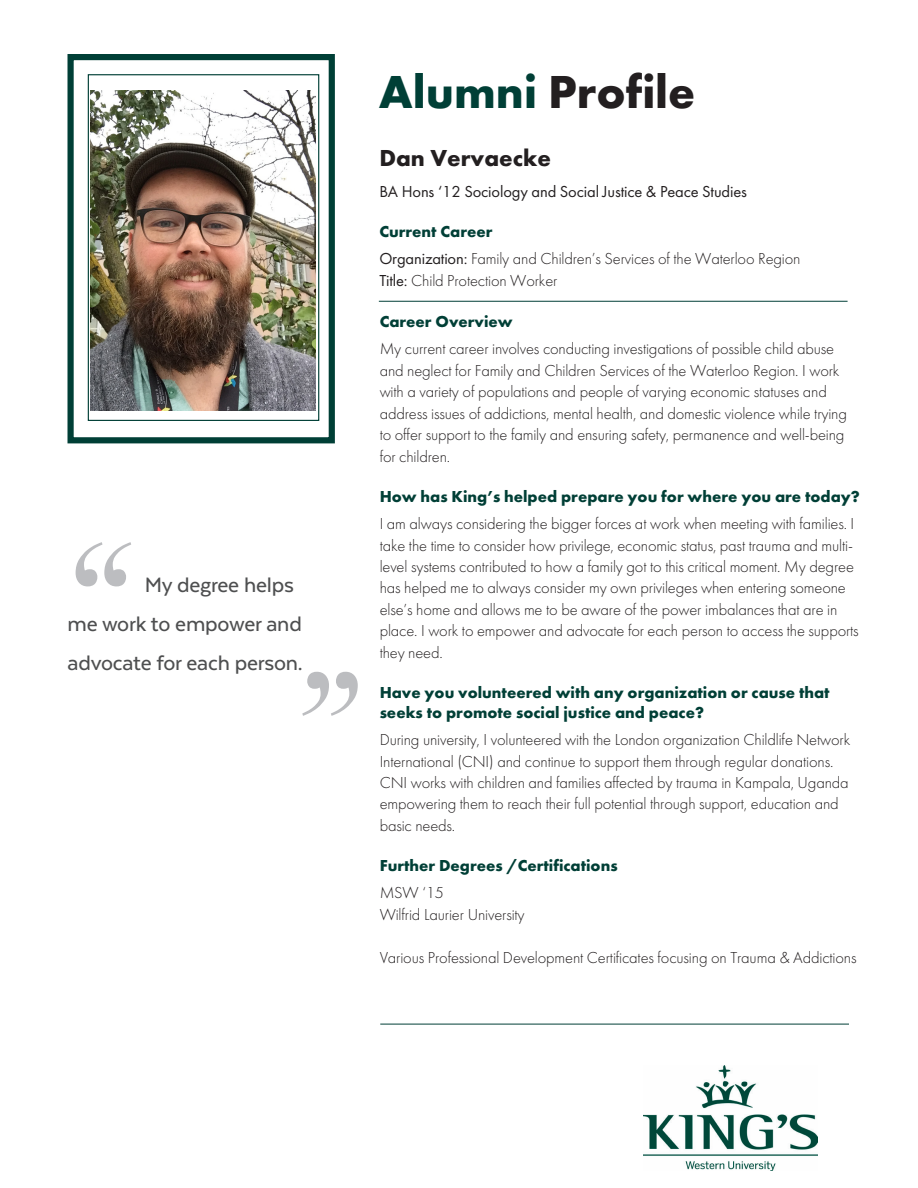
<style>
.page{position:relative;width:918px;height:1188px;background:#fff}
.page>*{position:absolute;margin:0;border:0;box-sizing:border-box;transform-origin:0 0}
.t1{font:700 48px "Futura PT";color:#231f20}
.t2{font:500 24px/39px "Texta";letter-spacing:-.01em;color:#4e4f50}
.t3{font:700 24px "Futura PT";color:#231f20}
.t4{font:300 16.5px/21.5px "Futura PT";letter-spacing:-.01em;color:#231f20}
.t5{font:700 16.5px/19.8px "Futura PT";color:#003f36}
.t6{font:16.5px "Futura PT";letter-spacing:-.01em;color:#231f20}
.s1{color:#003f36}
.s2{font-weight:700;color:#003f36}
.s3{font-weight:400}
.s4{font-weight:300;color:#231f20}
</style>
<div class="page">
<div style="left:88px;top:74px;width:231px;height:347px;border:1px solid #003f36"></div>
<div style="left:68px;top:54px;width:267px;height:389px;border:6px solid #003f36"></div>
<svg style="left:76px;top:542px;width:55px;height:44px"></svg>
<svg style="left:302px;top:672px;width:56px;height:44px"></svg>
<img style="left:644px;top:1066px;width:174px;height:105px">
<hr style="left:379px;top:301px;width:469px;height:1px;background:#003f36">
<hr style="left:380px;top:1024px;width:469px;height:1px;background:#003f36">
<img style="left:91px;top:90px;width:224px;height:320px">
<p class="t2" style="left:68px;top:565px;width:237px;text-indent:77px">My degree helps me work to empower and advocate for each person.</p>
<p class="t1" style="left:379px;top:61px;width:318px"><span class="s1">Alumni</span> Profile</p>
<p class="t3" style="left:379px;top:143px;width:173px">Dan Vervaecke</p>
<p class="t6" style="left:379px;top:181px;width:369px">BA Hons ‘12 Sociology and Social Justice &amp; Peace Studies</p>
<p class="t4" style="left:379px;top:217px;width:423px;line-height:27.6px"><span class="s2">Current Career<br></span><span class="s3">Organization:</span> Family and Children’s Services of the Waterloo Region</p>
<p class="t4" style="left:379px;top:270px;width:180px"><span class="s3">Title:</span> Child Protection Worker</p>
<p class="t4" style="left:380px;top:308px;width:456px;line-height:27.6px"><span class="s2">Career Overview<br></span>My current career involves conducting investigations of possible child abuse</p>
<p class="t4" style="left:380px;top:360px;width:469px">and neglect for Family and Children Services of the Waterloo Region. I work with a variety of populations and people of varying economic statuses and address issues of addictions, mental health, and domestic violence while trying to offer support to the family and ensuring safety, permanence and well-being for children.</p>
<p class="t4" style="left:380px;top:482px;width:482px;line-height:27.6px"><span class="s2">How has King’s helped prepare you for where you are today?<br></span>I am always considering the bigger forces at work when meeting with families. I</p>
<p class="t4" style="left:380px;top:534px;width:481px">take the time to consider how privilege, economic status, past trauma and multi&shy;level systems contributed to how a family got to this critical moment. My degree has helped me to always consider my own privileges when entering someone else’s home and allows me to be aware of the power imbalances that are in place. I work to empower and advocate for each person to access the supports they need.</p>
<p class="t5" style="left:380px;top:682px;width:452px">Have you volunteered with any organization or cause that seeks to promote social justice and peace?</p>
<p class="t4" style="left:380px;top:729px;width:472px">During university, I volunteered with the London organization Childlife Network International (CNI) and continue to support them through regular donations.<br>CNI works with children and families affected by trauma in Kampala, Uganda empowering them to reach their full potential through support, education and basic needs.</p>
<p class="t5" style="left:380px;top:851px;width:240px;line-height:27.6px">Further Degrees /Certifications<br><span class="s4">MSW ‘15</span></p>
<p class="t4" style="left:380px;top:904px;width:147px">Wilfrid Laurier University</p>
<p class="t4" style="left:380px;top:947px;width:478px">Various Professional Development Certificates focusing on Trauma &amp; Addictions</p>
</div>
